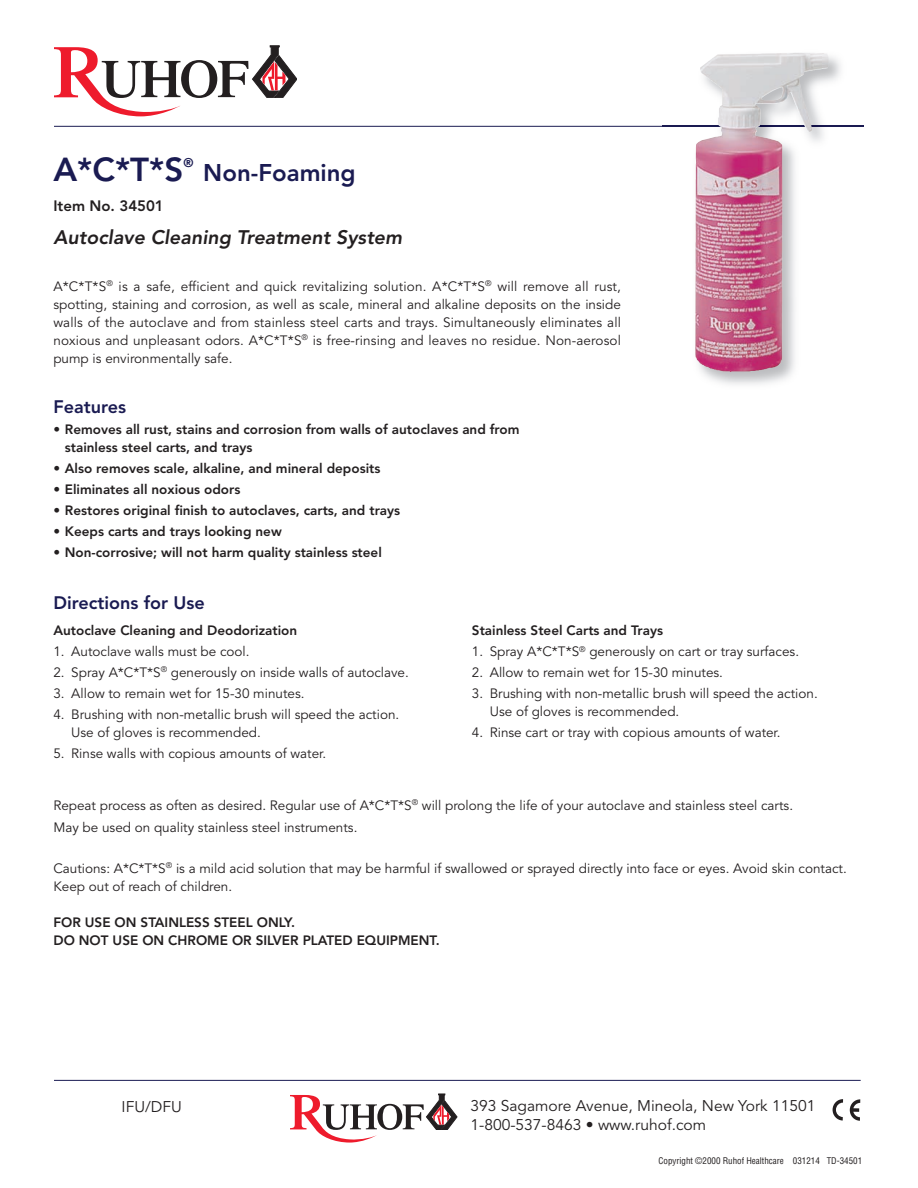
<style>
.page{position:relative;width:918px;height:1188px;background:#fff}
.page>*{position:absolute;margin:0;border:0;box-sizing:border-box;transform-origin:0 0}
.t1{font:800 33px "Avenir";color:#1a1b52}
.t2{font:800 24px "Avenir";color:#1a1b52}
.t3{font:italic 800 19.5px "Avenir";letter-spacing:.005em;color:#231f20}
.t4{font:800 18px "Avenir";color:#1a1b52}
.t5{font:15.45px/18.9px "Avenir";color:#231f20}
.t6{font:800 15px "Avenir";color:#231f20}
.t7{font:13.5px/18px "Avenir";color:#231f20}
.t8{font:800 13.5px/18px "Avenir";color:#231f20}
.t9{font:800 12.6px "Avenir";color:#1a1b52}
.t10{font:condensed 9px "Helvetica";color:#231f20}
</style>
<div class="page">
<hr style="left:54px;top:126px;width:810px;height:1px;background:#1a1b52">
<svg style="left:54px;top:46px;width:243px;height:70px"></svg>
<img style="left:663px;top:53px;width:201px;height:332px">
<img style="left:663px;top:126px;width:201px;height:1px">
<img style="left:799px;top:63px;width:29px;height:41px">
<hr style="left:54px;top:1080px;width:807px;height:1px;background:#1a1b52">
<svg style="left:290px;top:1094px;width:167px;height:49px"></svg>
<svg style="left:832px;top:1099px;width:11px;height:22px"></svg>
<svg style="left:850px;top:1099px;width:10px;height:22px"></svg>
<h1 class="t1" style="left:53px;top:156px;width:132px">A*C*T*S</h1>
<p class="t9" style="left:183px;top:157px;width:12px">®</p>
<h2 class="t2" style="left:203px;top:163px;width:154px">Non-Foaming</h2>
<p class="t6" style="left:53px;top:200px;width:112px">Item No. 34501</p>
<h3 class="t3" style="left:53px;top:229px;width:350px">Autoclave Cleaning Treatment System</h3>
<p class="t7" style="left:53px;top:278px;width:569px;text-align:justify">A*C*T*S<sup>®</sup> is a safe, efficient and quick revitalizing solution. A*C*T*S<sup>®</sup> will remove all rust, spotting, staining and corrosion, as well as scale, mineral and alkaline deposits on the inside walls of the autoclave and from stainless steel carts and trays. Simultaneously eliminates all noxious and unpleasant odors. A*C*T*S<sup>®</sup> is free-rinsing and leaves no residue. Non-aerosol pump is environmentally safe.</p>
<h3 class="t4" style="left:53px;top:399px;width:74px">Features</h3>
<p class="t8" style="left:65px;top:421px;width:456px;text-indent:-11px">• Removes all rust, stains and corrosion from walls of autoclaves and from stainless steel carts, and trays</p>
<p class="t8" style="left:53px;top:460px;width:328px">• Also removes scale, alkaline, and mineral deposits</p>
<p class="t8" style="left:53px;top:481px;width:189px">• Eliminates all noxious odors</p>
<p class="t8" style="left:53px;top:502px;width:348px">• Restores original finish to autoclaves, carts, and trays</p>
<p class="t8" style="left:53px;top:523px;width:230px">• Keeps carts and trays looking new</p>
<p class="t8" style="left:53px;top:544px;width:330px">• Non-corrosive; will not harm quality stainless steel</p>
<h3 class="t4" style="left:53px;top:596px;width:153px">Directions for Use</h3>
<p class="t8" style="left:53px;top:622px;width:245px">Autoclave Cleaning and Deodorization</p>
<p class="t7" style="left:53px;top:643px;width:198px">1. Autoclave walls must be cool.</p>
<p class="t7" style="left:53px;top:664px;width:357px">2. Spray A*C*T*S<sup>®</sup> generously on inside walls of autoclave.</p>
<p class="t7" style="left:53px;top:685px;width:253px">3. Allow to remain wet for 15-30 minutes.</p>
<p class="t7" style="left:71px;top:706px;width:329px;text-indent:-18px">4. Brushing with non-metallic brush will speed the action.<br>Use of gloves is recommended.</p>
<p class="t7" style="left:53px;top:745px;width:274px">5. Rinse walls with copious amounts of water.</p>
<p class="t8" style="left:472px;top:622px;width:193px">Stainless Steel Carts and Trays</p>
<p class="t7" style="left:472px;top:643px;width:329px">1. Spray A*C*T*S<sup>®</sup> generously on cart or tray surfaces.</p>
<p class="t7" style="left:472px;top:664px;width:253px">2. Allow to remain wet for 15-30 minutes.</p>
<p class="t7" style="left:490px;top:685px;width:329px;text-indent:-18px">3. Brushing with non-metallic brush will speed the action.<br>Use of gloves is recommended.</p>
<p class="t7" style="left:472px;top:724px;width:310px">4. Rinse cart or tray with copious amounts of water.</p>
<p class="t7" style="left:53px;top:795px;width:741px;line-height:22.5px">Repeat process as often as desired. Regular use of A*C*T*S<sup>®</sup> will prolong the life of your autoclave and stainless steel carts.<br>May be used on quality stainless steel instruments.</p>
<p class="t7" style="left:53px;top:860px;width:795px">Cautions: A*C*T*S<sup>®</sup> is a mild acid solution that may be harmful if swallowed or sprayed directly into face or eyes. Avoid skin contact.<br>Keep out of reach of children.</p>
<p class="t8" style="left:53px;top:914px;width:388px">FOR USE ON STAINLESS STEEL ONLY.<br>DO NOT USE ON CHROME OR SILVER PLATED EQUIPMENT.</p>
<p class="t5" style="left:122px;top:1099px;width:62px">IFU/DFU</p>
<p class="t5" style="left:471px;top:1098px;width:347px">393 Sagamore Avenue, Mineola, New York 11501<br>1-800-537-8463 • www.ruhof.com</p>
<p class="t10" style="left:659px;top:1156px;width:205px">Copyright ©2000 Ruhof Healthcare 031214 TD-34501</p>
</div>
